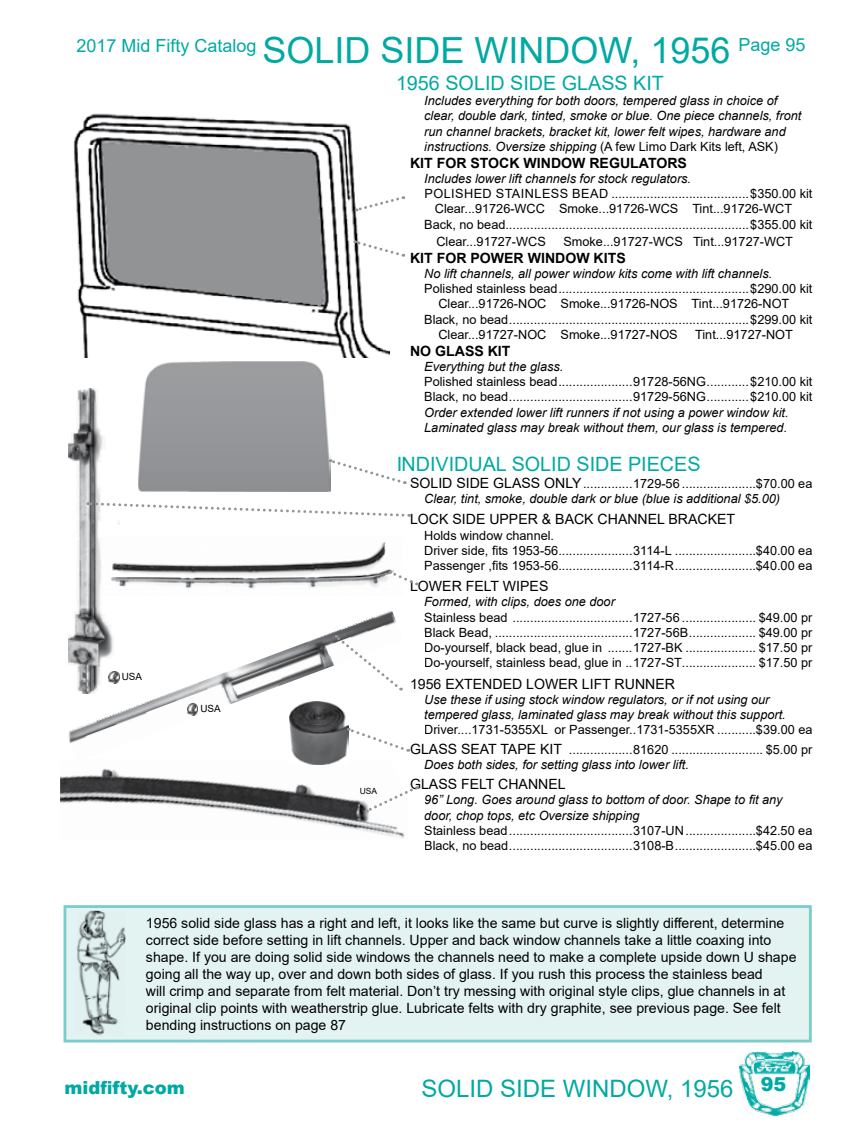
<style>
.page{position:relative;width:864px;height:1134px;background:#fff}
.page>*{position:absolute;margin:0;border:0;box-sizing:border-box;transform-origin:0 0}
.t1{font:36px "Arial";color:#00a9a3}
.t2{font:24px "Arial";color:#00a9a3}
.t3{font:19.8px "Arial";color:#00a9a3}
.t4{font:900 19.2px "Arial";color:#00a9a3}
.t5{font:18px "Arial";color:#00a9a3}
.t6{font:900 18px "Arial";color:#00a9a3}
.t7{font:14.1px/17px "Arial";color:#000}
.t8{font:700 14.1px "Arial";color:#000}
.t9{font:12.75px/15.3px "Arial";color:#000}
.t10{font:italic 12.75px/15.3px "Arial";color:#000}
.t11{font:12.75px "Arial";letter-spacing:.035em;color:#000}
.t12{font:9.9px "Arial";color:#000}
.t13{font:8.4px "Arial";color:#000}
.s1{font-style:normal}
.s2{font-style:normal;font-size:14.1px}
.s3{font-size:14.1px}
</style>
<div class="page">
<div style="left:64px;top:905px;width:748px;height:137px;background:#e3f3f1;border:3px solid #7acdcb"></div>
<img style="left:74px;top:113px;width:316px;height:244px">
<div style="left:139px;top:362px;width:191px;height:129px;background:#95979a"></div>
<img style="left:69px;top:389px;width:51px;height:221px">
<img style="left:103px;top:536px;width:288px;height:60px">
<img style="left:68px;top:610px;width:335px;height:133px">
<img style="left:60px;top:764px;width:345px;height:75px">
<img style="left:289px;top:701px;width:59px;height:63px">
<svg style="left:355px;top:196px;width:49px;height:17px"></svg>
<svg style="left:354px;top:239px;width:50px;height:18px"></svg>
<svg style="left:329px;top:458px;width:76px;height:27px"></svg>
<svg style="left:88px;top:501px;width:322px;height:17px"></svg>
<svg style="left:389px;top:570px;width:28px;height:15px"></svg>
<svg style="left:334px;top:634px;width:68px;height:57px"></svg>
<svg style="left:347px;top:727px;width:62px;height:25px"></svg>
<svg style="left:365px;top:786px;width:52px;height:28px"></svg>
<svg style="left:109px;top:672px;width:10px;height:11px"></svg>
<svg style="left:188px;top:704px;width:10px;height:11px"></svg>
<img style="left:76px;top:911px;width:49px;height:124px">
<img style="left:738px;top:1052px;width:71px;height:63px">
<h1 class="t1" style="left:262px;top:25px;width:470px">SOLID SIDE WINDOW, 1956</h1>
<h3 class="t5" style="left:76px;top:33px;width:182px">2017 Mid Fifty Catalog</h3>
<h3 class="t5" style="left:738px;top:32px;width:69px">Page 95</h3>
<p class="t12" style="left:122px;top:670px;width:22px">USA</p>
<p class="t12" style="left:200px;top:702px;width:22px">USA</p>
<p class="t13" style="left:360px;top:785px;width:19px">USA</p>
<h3 class="t3" style="left:396px;top:69px;width:270px">1956 SOLID SIDE GLASS KIT</h3>
<p class="t10" style="left:424px;top:93px;width:379px">Includes everything for both doors, tempered glass in choice of clear, double dark, tinted, smoke or blue. One piece channels, front run channel brackets, bracket kit, lower felt wipes, hardware and instructions. Oversize shipping <span class="s1">(A few Limo Dark Kits left, ASK)</span></p>
<p class="t8" style="left:410px;top:153px;width:278px">KIT FOR STOCK WINDOW REGULATORS</p>
<p class="t10" style="left:424px;top:171px;width:268px">Includes lower lift channels for stock regulators.</p>
<p class="t11" style="left:424px;top:185px;width:390px">POLISHED STAINLESS BEAD .......................................$350.00 kit</p>
<p class="t9" style="left:435px;top:201px;width:359px">Clear...91726-WCC Smoke...91726-WCS Tint...91726-WCT</p>
<p class="t9" style="left:424px;top:216px;width:390px">Back, no bead.....................................................................$355.00 kit</p>
<p class="t9" style="left:436px;top:233px;width:111px">Clear...91727-WCS</p>
<p class="t9" style="left:564px;top:233px;width:231px">Smoke...91727-WCS Tint...91727-WCT</p>
<p class="t8" style="left:410px;top:248px;width:217px">KIT FOR POWER WINDOW KITS</p>
<p class="t10" style="left:424px;top:266px;width:350px">No lift channels, all power window kits come with lift channels.</p>
<p class="t9" style="left:424px;top:281px;width:390px">Polished stainless bead......................................................$290.00 kit</p>
<p class="t9" style="left:438px;top:296px;width:352px">Clear...91726-NOC Smoke...91726-NOS Tint...91726-NOT</p>
<p class="t9" style="left:424px;top:311px;width:390px">Black, no bead....................................................................$299.00 kit</p>
<p class="t9" style="left:438px;top:327px;width:241px">Clear...91727-NOC Smoke...91727-NOS</p>
<p class="t9" style="left:695px;top:327px;width:99px">Tint...91727-NOT</p>
<p class="t8" style="left:410px;top:341px;width:102px">NO GLASS KIT</p>
<p class="t10" style="left:424px;top:359px;width:141px">Everything but the glass.</p>
<p class="t9" style="left:424px;top:374px;width:390px">Polished stainless bead.....................91728-56NG............$210.00 kit<br>Black, no bead...................................91729-56NG............$210.00 kit</p>
<p class="t10" style="left:424px;top:405px;width:366px">Order extended lower lift runners if not using a power window kit.<br>Laminated glass may break without them, our glass is tempered.</p>
<h3 class="t3" style="left:396px;top:450px;width:306px">INDIVIDUAL SOLID SIDE PIECES</h3>
<p class="t10" style="left:424px;top:476px;width:390px;text-indent:-14px"><span class="s2">SOLID SIDE GLASS ONLY</span><span class="s1">..............1729-56 .....................$70.00 ea<br></span>Clear, tint, smoke, double dark or blue (blue is additional $5.00)</p>
<p class="t7" style="left:410px;top:511px;width:327px">LOCK SIDE UPPER &amp; BACK CHANNEL BRACKET</p>
<p class="t9" style="left:424px;top:527px;width:390px">Holds window channel.<br>Driver side, fits 1953-56.....................3114-L .......................$40.00 ea<br>Passenger ,fits 1953-56.....................3114-R.......................$40.00 ea</p>
<p class="t7" style="left:410px;top:578px;width:140px">LOWER FELT WIPES</p>
<p class="t10" style="left:424px;top:595px;width:192px">Formed, with clips, does one door</p>
<p class="t9" style="left:424px;top:610px;width:390px;text-align:justify">Stainless bead ..................................1727-56 ..................... $49.00 pr Black Bead, .......................................1727-56B................... $49.00 pr Do-yourself, black bead, glue in .......1727-BK .................... $17.50 pr Do-yourself, stainless bead, glue in ..1727-ST..................... $17.50 pr</p>
<p class="t7" style="left:410px;top:675px;width:266px">1956 EXTENDED LOWER LIFT RUNNER</p>
<p class="t10" style="left:424px;top:692px;width:363px">Use these if using stock window regulators, or if not using our tempered glass, laminated glass may break without this support.</p>
<p class="t9" style="left:410px;top:720px;width:404px;line-height:19.8px;text-align:right">Driver....1731-5355XL or Passenger..1731-5355XR ...........$39.00 ea<br><span class="s3">GLASS SEAT TAPE KIT</span> ..................81620 .......................... $5.00 pr</p>
<p class="t10" style="left:424px;top:757px;width:266px">Does both sides, for setting glass into lower lift.</p>
<p class="t7" style="left:410px;top:776px;width:157px">GLASS FELT CHANNEL</p>
<p class="t10" style="left:424px;top:792px;width:360px">96” Long. Goes around glass to bottom of door. Shape to fit any door, chop tops, etc Oversize shipping</p>
<p class="t9" style="left:424px;top:823px;width:390px">Stainless bead...................................3107-UN....................$42.50 ea<br>Black, no bead...................................3108-B.......................$45.00 ea</p>
<p class="t7" style="left:146px;top:915px;width:652px">1956 solid side glass has a right and left, it looks like the same but curve is slightly different, determine correct side before setting in lift channels. Upper and back window channels take a little coaxing into shape. If you are doing solid side windows the channels need to make a complete upside down U shape going all the way up, over and down both sides of glass. If you rush this process the stainless bead<br>will crimp and separate from felt material. Don’t try messing with original style clips, glue channels in at original clip points with weatherstrip glue. Lubricate felts with dry graphite, see previous page. See felt bending instructions on page 87</p>
<h3 class="t6" style="left:64px;top:1075px;width:122px">midfifty.com</h3>
<h3 class="t4" style="left:761px;top:1070px;width:27px">95</h3>
<h2 class="t2" style="left:421px;top:1072px;width:314px">SOLID SIDE WINDOW, 1956</h2>
</div>
